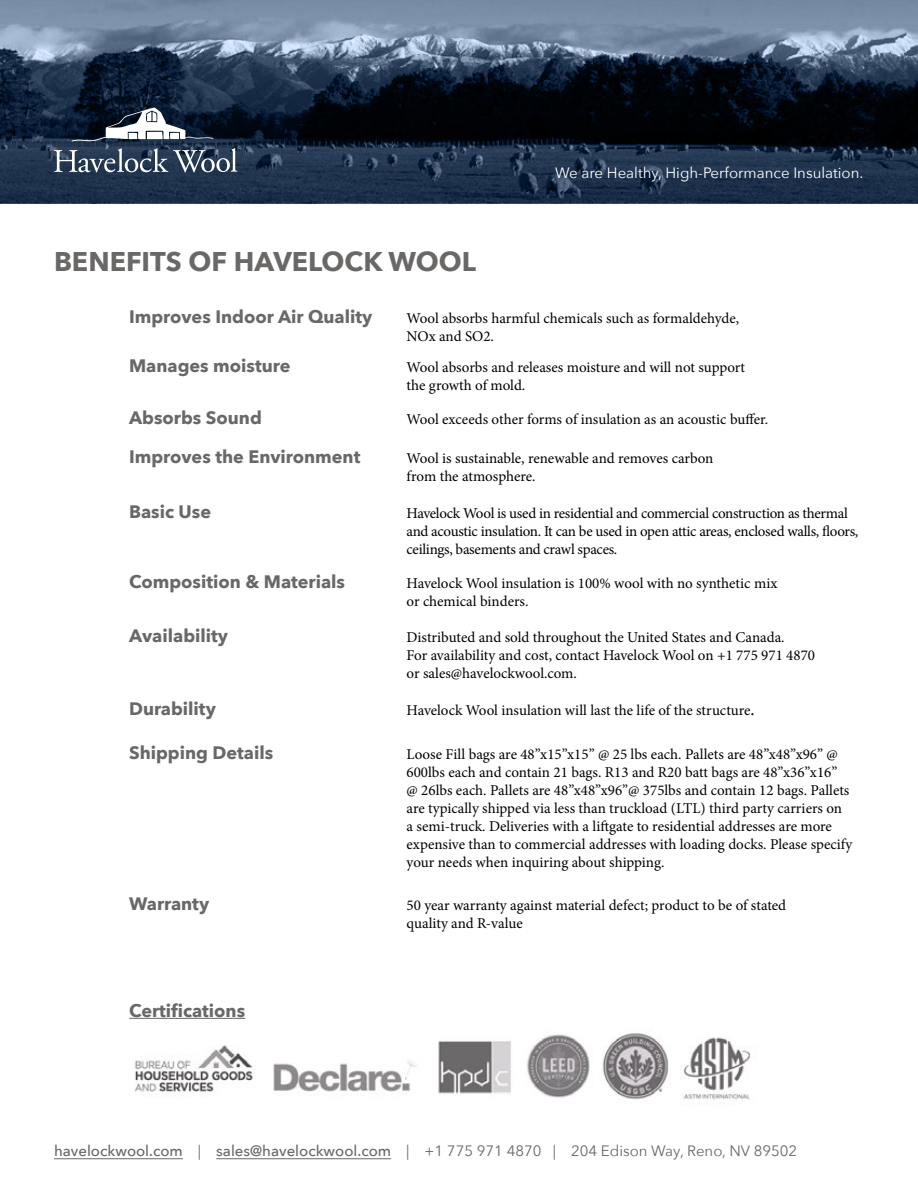
<style>
.page{position:relative;width:918px;height:1188px;background:#fff}
.page>*{position:absolute;margin:0;border:0;box-sizing:border-box;transform-origin:0 0}
.t1{font:700 27px "Avenir Next";color:#6a6867}
.t2{font:700 18px "Avenir Next";color:#6a6867}
.t3{font:15px/18px "Minion Pro";letter-spacing:-.005em;color:#000}
.t4{font:15px "Avenir Next";color:#6a6867}
.t5{font:15px "Avenir Next";color:#fff}
.s1{font-size:18px}
.s2{font-weight:500}
</style>
<div class="page">
<svg style="left:0;top:0;width:918px;height:203px;background:#324257"></svg>
<svg style="left:54px;top:148px;width:183px;height:24px;background:#57667a"></svg>
<svg style="left:72px;top:108px;width:141px;height:34px"></svg>
<hr style="left:54px;top:1158px;width:129px;height:1px;background:#6a6867">
<hr style="left:216px;top:1158px;width:175px;height:1px;background:#6a6867">
<img style="left:135px;top:1033px;width:615px;height:67px">
<hr style="left:129px;top:1018px;width:116px;height:1px;background:#6a6867">
<h1 class="t1" style="left:54px;top:238px;width:424px">BENEFITS OF HAVELOCK WOOL</h1>
<p class="t5" style="left:555px;top:160px;width:310px">We are Healthy, High-Performance Insulation.</p>
<p class="t2" style="left:129px;top:301px;width:245px">Improves Indoor Air Quality</p>
<p class="t3" style="left:407px;top:309px;width:334px">Wool absorbs harmful chemicals such as formaldehyde,<br>NOx and SO2.</p>
<p class="t2" style="left:129px;top:350px;width:163px">Manages moisture</p>
<p class="t3" style="left:407px;top:358px;width:340px">Wool absorbs and releases moisture and will not support the growth of mold.</p>
<p class="t2" style="left:129px;top:402px;width:134px">Absorbs Sound</p>
<p class="t3" style="left:407px;top:410px;width:363px">Wool exceeds other forms of insulation as an acoustic buffer.</p>
<p class="t2" style="left:129px;top:441px;width:233px">Improves the Environment</p>
<p class="t3" style="left:407px;top:450px;width:308px">Wool is sustainable, renewable and removes carbon from the atmosphere.</p>
<p class="t2" style="left:129px;top:496px;width:84px">Basic Use</p>
<p class="t3" style="left:407px;top:504px;width:453px">Havelock Wool is used in residential and commercial construction as thermal and acoustic insulation. It can be used in open attic areas, enclosed walls, floors, ceilings, basements and crawl spaces.</p>
<p class="t2" style="left:129px;top:566px;width:218px">Composition &amp; Materials</p>
<p class="t3" style="left:407px;top:574px;width:372px">Havelock Wool insulation is 100% wool with no synthetic mix or chemical binders.</p>
<p class="t2" style="left:129px;top:620px;width:101px">Availability</p>
<p class="t3" style="left:407px;top:628px;width:410px">Distributed and sold throughout the United States and Canada.<br>For availability and cost, contact Havelock Wool on +1 775 971 4870 or sales@havelockwool.com.</p>
<p class="t2" style="left:129px;top:693px;width:88px">Durability</p>
<p class="t3" style="left:407px;top:702px;width:350px">Havelock Wool insulation will last the life of the structure<span class="s1">.</span></p>
<p class="t2" style="left:129px;top:737px;width:146px">Shipping Details</p>
<p class="t3" style="left:407px;top:745px;width:447px">Loose Fill bags are 48”x15”x15” @ 25 lbs each. Pallets are 48”x48”x96” @ 600lbs each and contain 21 bags. R13 and R20 batt bags are 48”x36”x16” @ 26lbs each. Pallets are 48”x48”x96”@ 375lbs and contain 12 bags. Pallets are typically shipped via less than truckload (LTL) third party carriers on<br>a semi-truck. Deliveries with a liftgate to residential addresses are more expensive than to commercial addresses with loading docks. Please specify your needs when inquiring about shipping.</p>
<p class="t2" style="left:129px;top:888px;width:82px">Warranty</p>
<p class="t3" style="left:407px;top:896px;width:381px">50 year warranty against material defect; product to be of stated quality and R-value</p>
<p class="t2" style="left:129px;top:995px;width:117px">Certifications</p>
<p class="t4" style="left:54px;top:1138px;width:745px"><span class="s2">havelockwool.com</span> | <span class="s2">sales@havelockwool.com</span> | +1 775 971 4870 | 204 Edison Way, Reno, NV 89502</p>
</div>
